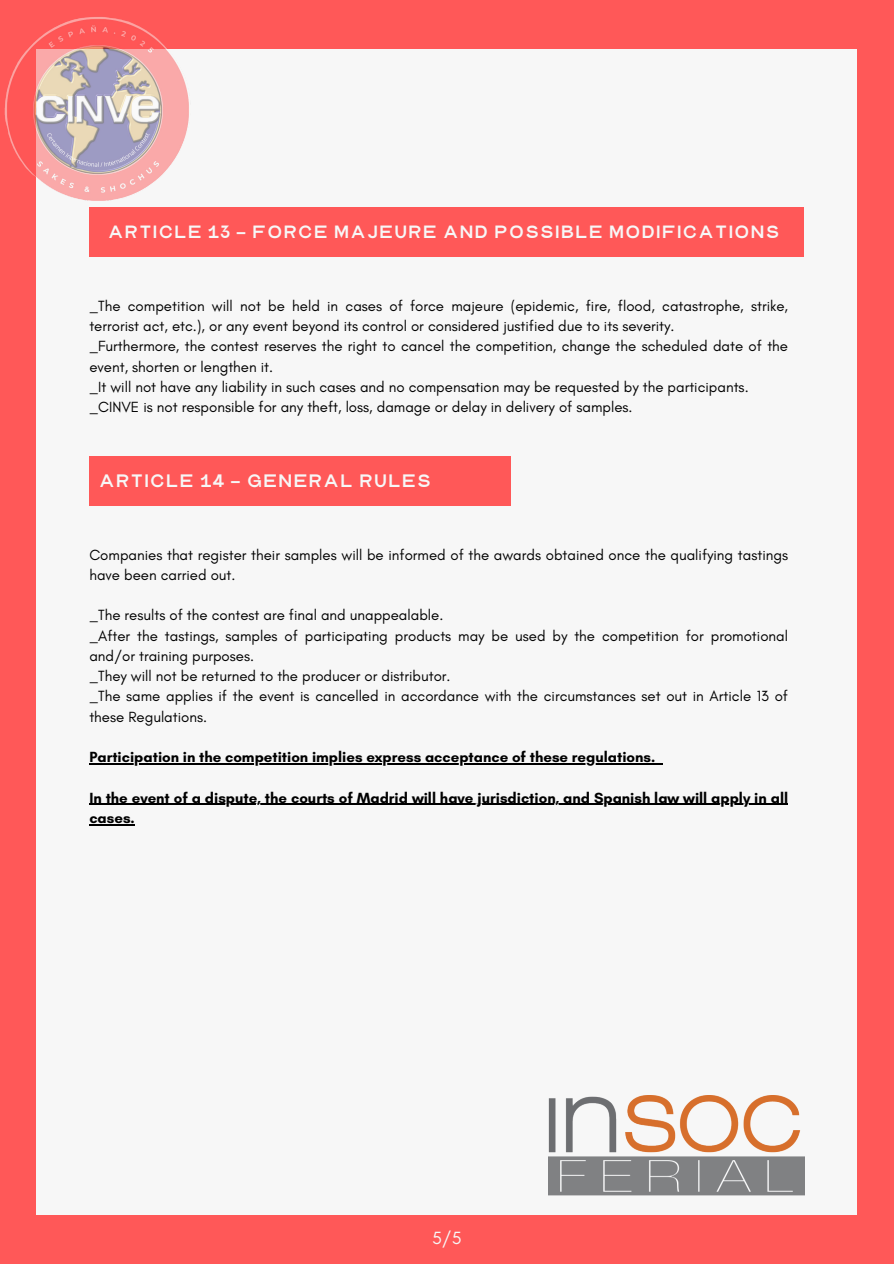
<style>
.page{position:relative;width:894px;height:1264px;background:#fff}
.page>*{position:absolute;margin:0;border:0;box-sizing:border-box;transform-origin:0 0}
.t1{font:700 18px "Stavok Grotesque";color:#f7f7f7}
.t2{font:18px "Glacial Indifference";color:#f7f7f7}
.t3{font:700 17.7px "Stavok Grotesque";color:#f7f7f7}
.t4{font:15px/20.2px "Glacial Indifference";color:#000}
.t5{font:700 15px/20.2px "Glacial Indifference";color:#000}
</style>
<div class="page">
<div style="left:0;top:0;width:893px;height:1263px;background:#ff5858"></div>
<div style="left:37px;top:49px;width:819px;height:1165px;background:#f7f7f7"></div>
<img style="left:4px;top:17px;width:185px;height:189px">
<div style="left:89px;top:207px;width:714px;height:50px;background:#ff5858"></div>
<div style="left:89px;top:456px;width:422px;height:50px;background:#ff5858"></div>
<img style="left:548px;top:1095px;width:256px;height:100px">
<hr style="left:89px;top:763px;width:566px;height:1px;background:#000">
<hr style="left:89px;top:803px;width:698px;height:2px;background:#000">
<hr style="left:89px;top:824px;width:46px;height:1px;background:#000">
<p class="t3" style="left:108px;top:220px;width:673px">ARTICLE 13 - FORCE MAJEURE AND POSSIBLE MODIFICATIONS</p>
<h1 class="t4" style="left:89px;top:295px;width:700px">_The competition will not be held in cases of force majeure (epidemic, fire, flood, catastrophe, strike, terrorist act, etc.), or any event beyond its control or considered justified due to its severity.</h1>
<p class="t4" style="left:89px;top:336px;width:700px">_Furthermore, the contest reserves the right to cancel the competition, change the scheduled date of the event, shorten or lengthen it.</p>
<p class="t4" style="left:89px;top:376px;width:660px">_It will not have any liability in such cases and no compensation may be requested by the participants.</p>
<p class="t4" style="left:89px;top:396px;width:544px">_CINVE is not responsible for any theft, loss, damage or delay in delivery of samples.</p>
<p class="t1" style="left:98px;top:469px;width:334px">ARTICLE 14 - GENERAL RULES</p>
<h1 class="t4" style="left:89px;top:544px;width:700px">Companies that register their samples will be informed of the awards obtained once the qualifying tastings have been carried out.</h1>
<p class="t4" style="left:89px;top:605px;width:355px">_The results of the contest are final and unappealable.</p>
<p class="t4" style="left:89px;top:625px;width:700px">_After the tastings, samples of participating products may be used by the competition for promotional and/or training purposes.</p>
<p class="t4" style="left:89px;top:665px;width:362px">_They will not be returned to the producer or distributor.</p>
<p class="t4" style="left:89px;top:686px;width:700px">_The same applies if the event is cancelled in accordance with the circumstances set out in Article 13 of these Regulations.</p>
<p class="t5" style="left:89px;top:746px;width:567px">Participation in the competition implies express acceptance of these regulations.</p>
<h3 class="t5" style="left:89px;top:787px;width:700px">In the event of a dispute, the courts of Madrid will have jurisdiction, and Spanish law will apply in all cases.</h3>
<h3 class="t2" style="left:432px;top:1226px;width:31px">5/5</h3>
</div>
